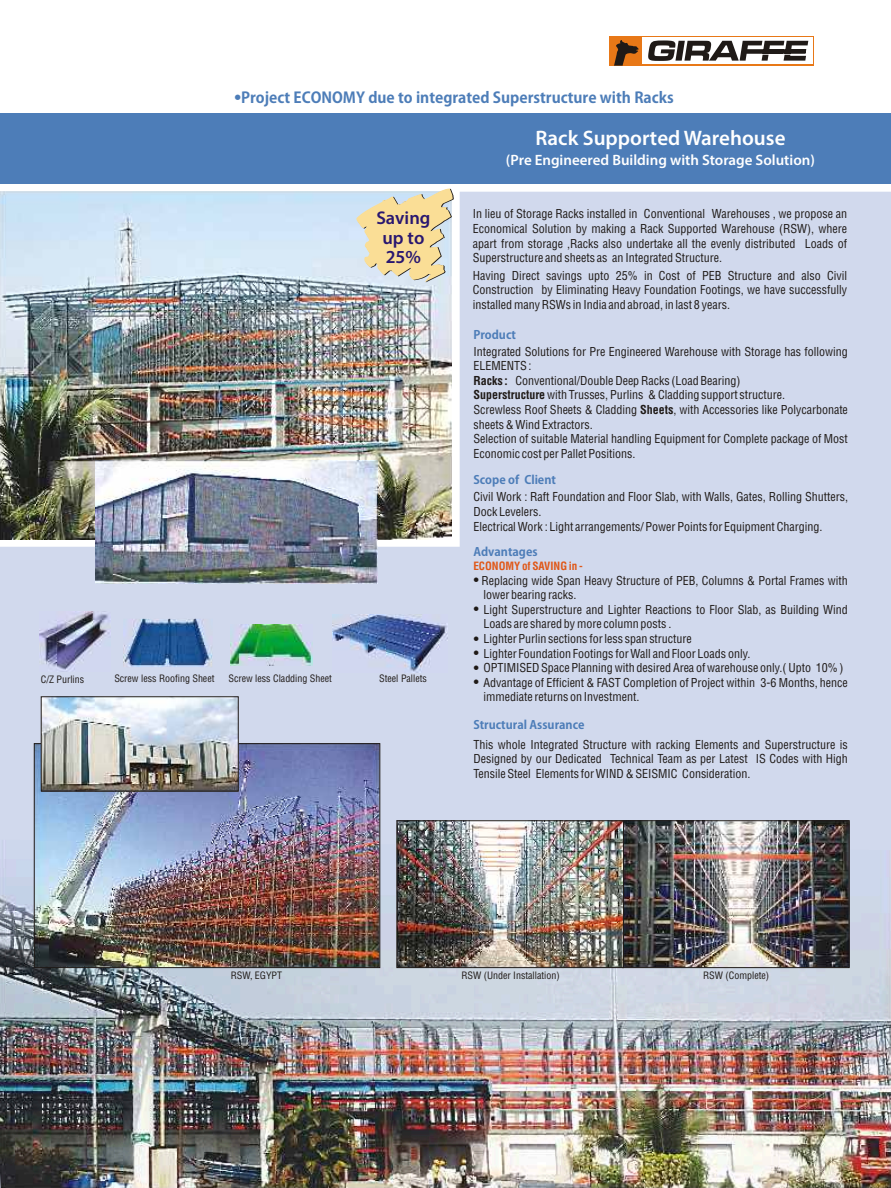
<style>
.page{position:relative;width:891px;height:1188px;background:#fff}
.page>*{position:absolute;margin:0;border:0;box-sizing:border-box;transform-origin:0 0}
.t1{font:600 21px "Myriad Pro";color:#fff}
.t2{font:600 18.45px/19.2px "Myriad Pro";color:#291770;text-align:center}
.t3{font:700 15px "Koz Go Pro";color:#4d7db8}
.t4{font:600 15px "Myriad Pro";color:#fff}
.t5{font:12px/14.5px "Switzerland Condensed";color:#1f1a17;text-align:justify}
.t6{font:700 11.7px "Koz Go Pro";color:#4d7db8}
.t7{font:700 11.1px "Switzerland Condensed";color:#e05717}
.t8{font:9.9px "Switzerland Condensed";color:#1f1a17}
.s1{font-weight:700}
</style>
<div class="page">
<div style="left:0;top:113px;width:891px;height:71px;background:#4d7db8"></div>
<div style="left:0;top:192px;width:891px;height:648px;background:#d1d9ed"></div>
<img style="left:123px;top:619px;width:90px;height:48px">
<img style="left:0;top:840px;width:891px;height:348px">
<img style="left:333px;top:614px;width:115px;height:59px">
<img style="left:399px;top:823px;width:448px;height:143px">
<div style="left:622px;top:821px;width:227px;height:147px;border:1px solid #1f1a17"></div>
<div style="left:397px;top:821px;width:227px;height:147px;border:1px solid #1f1a17"></div>
<img style="left:36px;top:745px;width:342px;height:221px">
<div style="left:34px;top:743px;width:346px;height:225px;border:1px solid #1f1a17"></div>
<img style="left:43px;top:699px;width:193px;height:90px">
<div style="left:41px;top:697px;width:197px;height:94px;border:1px solid #1f1a17"></div>
<img style="left:231px;top:624px;width:81px;height:41px">
<img style="left:39px;top:611px;width:72px;height:61px">
<div style="left:610px;top:36px;width:204px;height:30px;background:#e87817"></div>
<div style="left:643px;top:37px;width:170px;height:27px;background:#fff"></div>
<svg style="left:648px;top:40px;width:160px;height:21px"></svg>
<svg style="left:614px;top:40px;width:25px;height:26px"></svg>
<img style="left:0;top:192px;width:452px;height:347px">
<img style="left:0;top:461px;width:95px;height:78px">
<img style="left:95px;top:461px;width:283px;height:123px">
<svg style="left:356px;top:189px;width:98px;height:94px;background:#e9ddb5"></svg>
<p class="t3" style="left:235px;top:90px;width:441px"><sup>B</sup>Project ECONOMY due to integrated Superstructure with Racks</p>
<h2 class="t2" style="left:376px;top:210px;width:56px">Saving up to<br>25%</h2>
<p class="t8" style="left:41px;top:673px;width:45px">C/Z Purlins</p>
<p class="t8" style="left:114px;top:672px;width:102px">Screw less Roofing Sheet</p>
<p class="t8" style="left:228px;top:672px;width:105px">Screw less Cladding Sheet</p>
<p class="t8" style="left:379px;top:672px;width:49px">Steel Pallets</p>
<h1 class="t1" style="left:535px;top:129px;width:252px">Rack Supported Warehouse</h1>
<p class="t4" style="left:506px;top:153px;width:310px">(Pre Engineered Building with Storage Solution)</p>
<p class="t5" style="left:473px;top:208px;width:376px">In lieu of Storage Racks installed in Conventional Warehouses , we propose an Economical Solution by making a Rack Supported Warehouse (RSW), where apart from storage ,Racks also undertake all the evenly distributed Loads of Superstructure and sheets as an Integrated Structure.</p>
<p class="t5" style="left:473px;top:269px;width:376px">Having Direct savings upto 25% in Cost of PEB Structure and also Civil Construction by Eliminating Heavy Foundation Footings, we have successfully installed many RSWs in India and abroad, in last 8 years.</p>
<p class="t5" style="left:473px;top:345px;width:376px;text-align:left">Integrated Solutions for Pre Engineered Warehouse with Storage has following ELEMENTS :<br><span class="s1">Racks :</span> Conventional/Double Deep Racks (Load Bearing)<br><span class="s1">Superstructure</span>with Trusses, Purlins &amp; Cladding support structure.<br>Screwless Roof Sheets &amp; Cladding <span class="s1">Sheets</span>, with Accessories like Polycarbonate sheets &amp; Wind Extractors.<br>Selection of suitable Material handling Equipment for Complete package of Most Economic cost per Pallet Positions.</p>
<p class="t5" style="left:473px;top:491px;width:376px;text-align:left">Civil Work : Raft Foundation and Floor Slab, with Walls, Gates, Rolling Shutters,<br>Dock Levelers.<br>Electrical Work : Light arrangements/ Power Points for Equipment Charging.</p>
<p class="t6" style="left:473px;top:546px;width:66px">Advantages</p>
<p class="t7" style="left:473px;top:559px;width:111px">ECONOMY of SAVING in -</p>
<p class="t5" style="left:473px;top:574px;width:376px"><sup>B</sup> Replacing wide Span Heavy Structure of PEB, Columns &amp; Portal Frames with</p>
<p class="t5" style="left:483px;top:589px;width:95px">lower bearing racks.</p>
<p class="t5" style="left:473px;top:604px;width:376px"><sup>B</sup> Light Superstructure and Lighter Reactions to Floor Slab, as Building Wind</p>
<p class="t5" style="left:483px;top:618px;width:189px">Loads are shared by more column posts .</p>
<p class="t5" style="left:473px;top:633px;width:220px"><sup>B</sup> Lighter Purlin sections for less span structure</p>
<p class="t5" style="left:473px;top:647px;width:278px"><sup>B</sup> Lighter Foundation Footings for Wall and Floor Loads only.</p>
<p class="t5" style="left:473px;top:662px;width:372px"><sup>B</sup> OPTIMISED Space Planning with desired Area of warehouse only.( Upto 10% )</p>
<p class="t5" style="left:473px;top:677px;width:376px"><sup>B</sup> Advantage of Efficient &amp; FAST Completion of Project within 3-6 Months, hence</p>
<p class="t5" style="left:483px;top:691px;width:158px">immediate returns on Investment.</p>
<p class="t6" style="left:473px;top:719px;width:113px">Structural Assurance</p>
<p class="t5" style="left:473px;top:738px;width:376px">This whole Integrated Structure with racking Elements and Superstructure is Designed by our Dedicated Technical Team as per Latest IS Codes with High Tensile Steel Elements for WIND &amp; SEISMIC Consideration.</p>
<p class="t6" style="left:473px;top:328px;width:44px">Product</p>
<p class="t6" style="left:473px;top:474px;width:84px">Scope of Client</p>
<p class="t8" style="left:231px;top:969px;width:53px">RSW, EGYPT</p>
<p class="t8" style="left:461px;top:969px;width:100px">RSW (Under Installation)</p>
<p class="t8" style="left:703px;top:969px;width:67px">RSW (Complete)</p>
</div>
